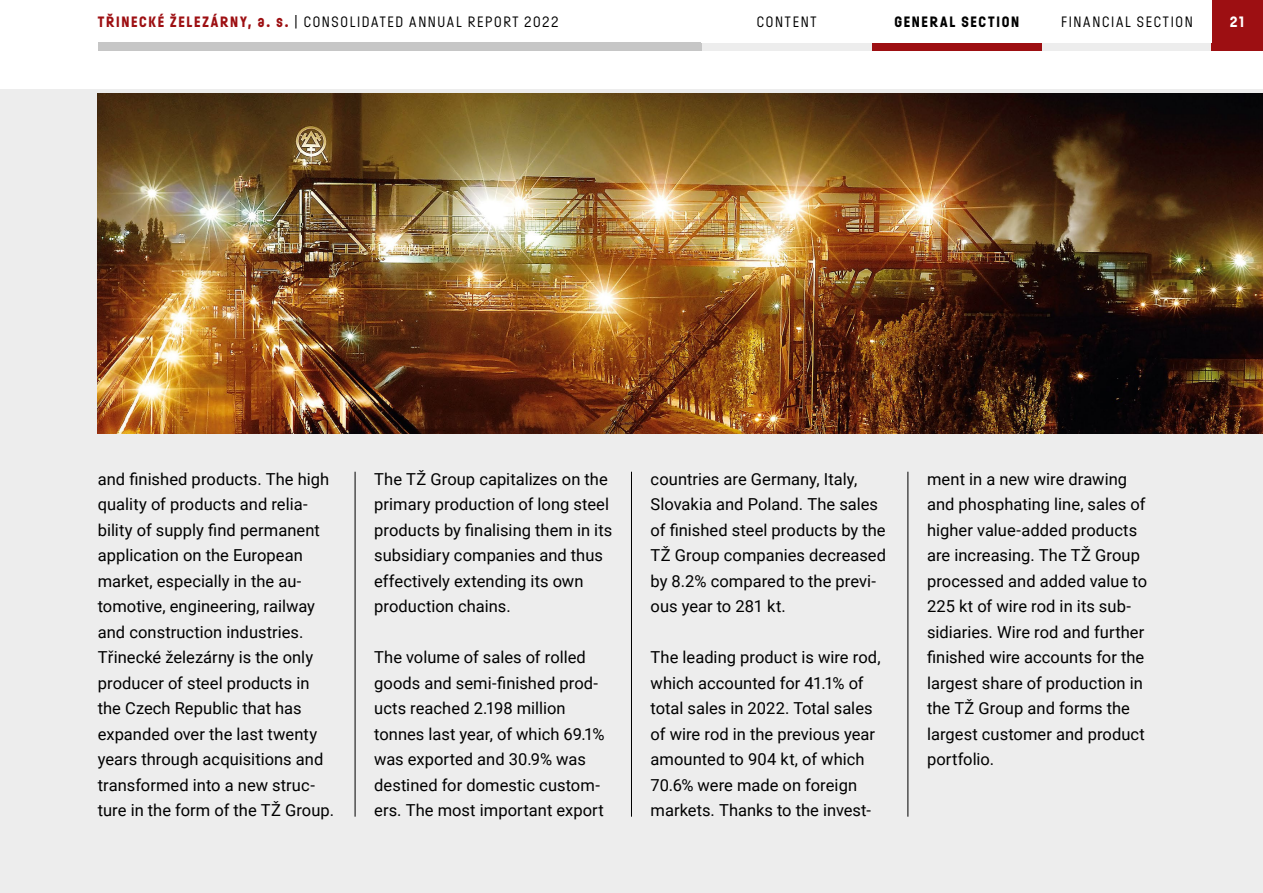
<style>
.page{position:relative;width:1263px;height:893px;background:#fff}
.page>*{position:absolute;margin:0;border:0;box-sizing:border-box;transform-origin:0 0}
.Text{font:16.5px/25.5px "Roboto";color:#000}
.t1{font:15px "Ladislav";letter-spacing:.115em;color:#000}
.t2{font:700 15px "Ladislav";letter-spacing:.11em;color:#000}
.t3{font:700 15px "Ladislav";color:#fff}
.s1{font-weight:700;color:#9d0f12}
</style>
<div class="page">
<div style="left:0;top:89px;width:1263px;height:804px;background:#ededed"></div>
<div style="left:1042px;top:43px;width:170px;height:8px;background:#ededed"></div>
<div style="left:872px;top:43px;width:170px;height:8px;background:#9d0f12"></div>
<div style="left:702px;top:43px;width:170px;height:8px;background:#ededed"></div>
<div style="left:98px;top:43px;width:604px;height:8px;background:#c6c6c6"></div>
<div style="left:1212px;top:43px;width:51px;height:8px;background:#9d0f12"></div>
<div style="left:1212px;top:0;width:51px;height:43px;background:#9d0f12"></div>
<hr style="left:355px;top:472px;width:1px;height:345px;background:#000">
<hr style="left:631px;top:472px;width:1px;height:345px;background:#000">
<hr style="left:908px;top:472px;width:1px;height:345px;background:#000">
<img style="left:98px;top:94px;width:1165px;height:340px">
<p class="t1" style="left:98px;top:13px;width:462px"><span class="s1">TŘINECKÉ ŽELEZÁRNY, a. s.</span> | CONSOLIDATED ANNUAL REPORT 2022</p>
<p class="t1" style="left:757px;top:13px;width:61px">CONTENT</p>
<p class="t2" style="left:894px;top:13px;width:126px">GENERAL SECTION</p>
<p class="t1" style="left:1061px;top:13px;width:133px">FINANCIAL SECTION</p>
<p class="t3" style="left:1230px;top:13px;width:16px">21</p>
<p class="Text" style="left:98px;top:465px;width:238px">and finished products. The high quality of products and relia&shy;bility of supply find permanent application on the European market, especially in the au&shy;tomotive, engineering, railway and construction industries.<br>Třinecké železárny is the only producer of steel products in the Czech Republic that has expanded over the last twenty years through acquisitions and transformed into a new struc&shy;ture in the form of the TŽ Group.</p>
<p class="Text" style="left:374px;top:465px;width:240px">The TŽ Group capitalizes on the primary production of long steel products by finalising them in its subsidiary companies and thus effectively extending its own production chains.</p>
<p class="Text" style="left:374px;top:644px;width:232px">The volume of sales of rolled goods and semi-finished prod&shy;ucts reached 2.198 million tonnes last year, of which 69.1% was exported and 30.9% was destined for domestic custom&shy;ers. The most important export</p>
<p class="Text" style="left:651px;top:465px;width:237px">countries are Germany, Italy,<br>Slovakia and Poland. The sales of finished steel products by the<br>TŽ Group companies decreased by 8.2% compared to the previ&shy;ous year to 281 kt.</p>
<p class="Text" style="left:651px;top:644px;width:231px">The leading product is wire rod, which accounted for 41.1% of total sales in 2022. Total sales of wire rod in the previous year amounted to 904 kt, of which<br>70.6% were made on foreign markets. Thanks to the invest-</p>
<p class="Text" style="left:927px;top:465px;width:222px">ment in a new wire drawing and phosphating line, sales of higher value-added products are increasing. The TŽ Group processed and added value to<br>225 kt of wire rod in its sub&shy;sidiaries. Wire rod and further finished wire accounts for the largest share of production in the TŽ Group and forms the largest customer and product portfolio.</p>
</div>
